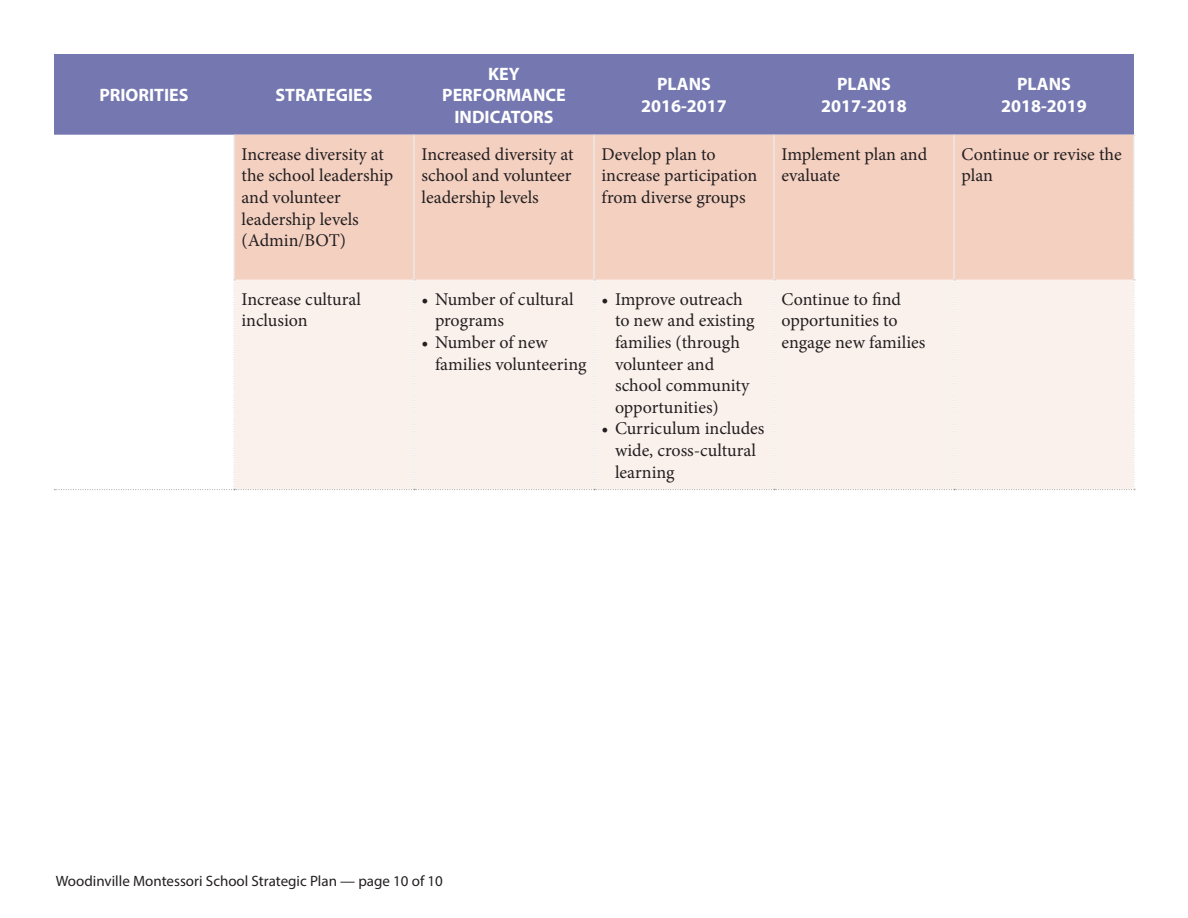
<style>
.page{position:relative;width:1188px;height:918px;background:#fff}
.page>*{position:absolute;margin:0;border:0;box-sizing:border-box;transform-origin:0 0}
.table_body{font:18px/21.6px "Minion Pro";color:#231f20}
.table_head{font:700 18px/21.6px "Myriad Pro";color:#fff;text-align:center}
.t1{font:15px "Myriad Pro";color:#231f20}
</style>
<div class="page">
<div style="left:54px;top:54px;width:1080px;height:81px;background:#7578b0"></div>
<svg style="left:54px;top:135px;width:1081px;height:355px"></svg>
<p class="table_head" style="left:99px;top:84px;width:91px">PRIORITIES</p>
<p class="table_head" style="left:276px;top:84px;width:98px">STRATEGIES</p>
<p class="table_body" style="left:242px;top:143px;width:153px">Increase diversity at the school leadership and volunteer leadership levels</p>
<p class="table_body" style="left:242px;top:230px;width:106px">(Admin/BOT)</p>
<p class="table_head" style="left:442px;top:62px;width:125px">KEY<br>PERFORMANCE<br>INDICATORS</p>
<p class="table_head" style="left:657px;top:73px;width:55px">PLANS</p>
<p class="table_head" style="left:641px;top:94px;width:87px">2016-2017</p>
<p class="table_head" style="left:837px;top:73px;width:55px">PLANS</p>
<p class="table_head" style="left:821px;top:94px;width:87px">2017-2018</p>
<p class="table_head" style="left:1017px;top:73px;width:55px">PLANS</p>
<p class="table_head" style="left:1001px;top:94px;width:87px">2018-2019</p>
<p class="table_body" style="left:422px;top:143px;width:154px;text-align:justify">Increased diversity at school and volunteer leadership levels</p>
<p class="table_body" style="left:602px;top:143px;width:157px">Develop plan to increase participation from diverse groups</p>
<p class="table_body" style="left:782px;top:143px;width:147px">Implement plan and evaluate</p>
<p class="table_body" style="left:962px;top:143px;width:162px">Continue or revise the plan</p>
<p class="table_body" style="left:242px;top:288px;width:121px">Increase cultural inclusion</p>
<p class="table_body" style="left:435px;top:288px;width:140px;text-indent:-14px">• Number of cultural programs</p>
<p class="table_body" style="left:435px;top:332px;width:153px;text-indent:-14px">• Number of new families volunteering</p>
<p class="table_body" style="left:615px;top:288px;width:141px;text-indent:-14px">• Improve outreach to new and existing families (through volunteer and school community opportunities)</p>
<p class="table_body" style="left:615px;top:418px;width:151px;text-indent:-14px">• Curriculum includes wide, cross-cultural learning</p>
<p class="table_body" style="left:782px;top:288px;width:145px">Continue to find opportunities to engage new families</p>
<p class="t1" style="left:56px;top:872px;width:389px">Woodinville Montessori School Strategic Plan — page 10 of 10</p>
</div>
